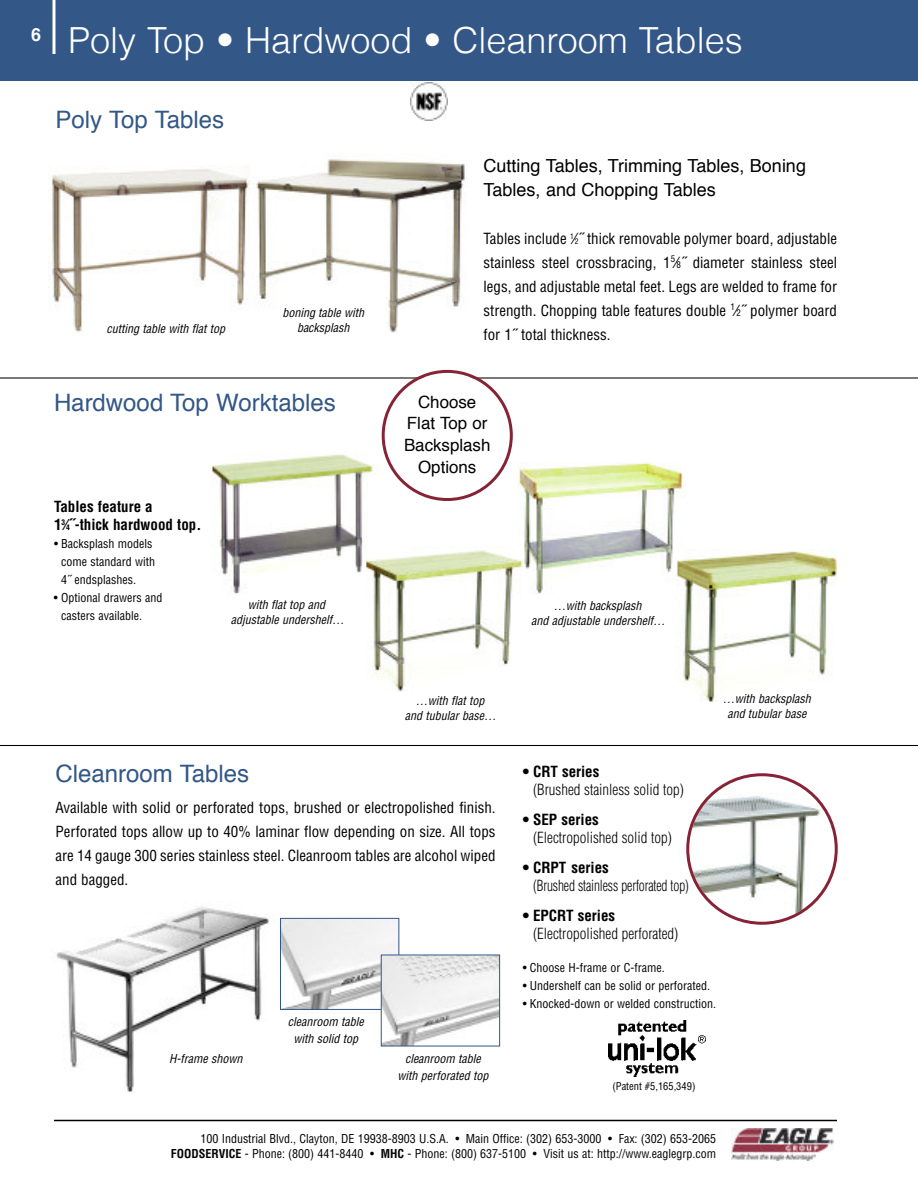
<style>
.page{position:relative;width:918px;height:1188px;background:#fff}
.page>*{position:absolute;margin:0;border:0;box-sizing:border-box;transform-origin:0 0}
.t1{font:300 36px "Helvetica";color:#fff}
.t2{font:24px "Helvetica";color:#335786}
.t3{font:18px/24px "Helvetica";color:#000}
.t4{font:16.95px/21.6px "Helvetica";color:#000;text-align:center}
.t5{font:condensed 15px/24px "Helvetica";color:#000;text-align:justify}
.t6{font:700 condensed 15px/18px "Helvetica";color:#000}
.t7{font:300 condensed 15px "Helvetica";color:#000}
.t8{font:300 condensed 15px "Helvetica";color:#000;scale:.9 1}
.t9{font:condensed 12px/18px "Helvetica";color:#000}
.t10{font:italic condensed 12px/15px "Helvetica";color:#000;text-align:center}
.t11{font:condensed 10.5px "Helvetica";color:#000}
.s1{font-size:7.5px}
.s2{font-size:9px}
.s3{font-weight:700}
</style>
<div class="page">
<img style="left:731px;top:1129px;width:103px;height:32px">
<hr style="left:54px;top:1120px;width:783px;height:1px;background:#000">
<div style="left:0;top:0;width:918px;height:81px;background:#335786"></div>
<img style="left:608px;top:1021px;width:97px;height:56px">
<svg style="left:52px;top:0;width:4px;height:54px"></svg>
<hr style="left:0;top:377px;width:918px;height:2px;background:#000">
<img style="left:211px;top:454px;width:164px;height:140px">
<img style="left:56px;top:906px;width:213px;height:186px">
<img style="left:517px;top:462px;width:166px;height:132px">
<img style="left:366px;top:547px;width:157px;height:145px">
<img style="left:256px;top:153px;width:209px;height:180px">
<img style="left:50px;top:169px;width:200px;height:163px">
<img style="left:677px;top:549px;width:160px;height:153px">
<img style="left:411px;top:83px;width:36px;height:37px">
<img style="left:282px;top:920px;width:115px;height:88px">
<div style="left:280px;top:918px;width:119px;height:92px;border:1px solid #335786"></div>
<svg style="left:382px;top:370px;width:131px;height:131px"></svg>
<svg style="left:686px;top:773px;width:152px;height:152px"></svg>
<hr style="left:0;top:745px;width:918px;height:1px;background:#000">
<img style="left:383px;top:957px;width:115px;height:87px">
<div style="left:381px;top:955px;width:119px;height:91px;border:1px solid #335786"></div>
<h1 class="t1" style="left:31px;top:25px;width:713px"><sup>6</sup> Poly Top • Hardwood • Cleanroom Tables</h1>
<h2 class="t2" style="left:56px;top:109px;width:170px">Poly Top Tables</h2>
<p class="t10" style="left:282px;top:306px;width:83px">boning table with</p>
<p class="t10" style="left:107px;top:321px;width:120px">cutting table with flat top</p>
<p class="t10" style="left:297px;top:321px;width:54px">backsplash</p>
<h2 class="t2" style="left:54px;top:392px;width:283px">Hardwood Top Worktables</h2>
<p class="t6" style="left:54px;top:498px;width:149px">Tables feature a<br>1<sup>3</sup>⁄<span class="s1">4</span>˝-thick hardwood top.</p>
<p class="t9" style="left:61px;top:535px;width:95px;text-indent:-7px">• Backsplash models come standard with<br>4˝ endsplashes.</p>
<p class="t9" style="left:61px;top:589px;width:103px;text-indent:-7px">• Optional drawers and casters available.</p>
<p class="t10" style="left:231px;top:597px;width:115px">with flat top and adjustable undershelf…</p>
<p class="t3" style="left:484px;top:155px;width:324px">Cutting Tables, Trimming Tables, Boning<br>Tables, and Chopping Tables</p>
<p class="t5" style="left:484px;top:227px;width:355px">Tables include <sup>1</sup>⁄<span class="s1">2</span>˝ thick removable polymer board, adjustable stainless steel crossbracing, 1<sup>5</sup>⁄<span class="s2">8</span>˝ diameter stainless steel legs, and adjustable metal feet. Legs are welded to frame for strength. Chopping table features double <sup>1</sup>⁄<span class="s2">2</span>˝ polymer board for 1˝ total thickness.</p>
<p class="t4" style="left:404px;top:392px;width:88px">Choose<br>Flat Top or<br>Backsplash<br>Options</p>
<p class="t10" style="left:405px;top:693px;width:93px">…with flat top<br>and tubular base…</p>
<p class="t10" style="left:531px;top:598px;width:135px">…with backsplash<br>and adjustable undershelf…</p>
<p class="t10" style="left:723px;top:692px;width:89px">…with backsplash and tubular base</p>
<h2 class="t2" style="left:56px;top:764px;width:195px">Cleanroom Tables</h2>
<p class="t5" style="left:55px;top:795px;width:442px">Available with solid or perforated tops, brushed or electropolished finish.<br>Perforated tops allow up to 40% laminar flow depending on size. All tops are 14 gauge 300 series stainless steel. Cleanroom tables are alcohol wiped and bagged.</p>
<p class="t10" style="left:169px;top:1051px;width:75px">H-frame shown</p>
<p class="t10" style="left:288px;top:1013px;width:77px;line-height:17.1px">cleanroom table with solid top</p>
<p class="t10" style="left:398px;top:1050px;width:92px;line-height:17.1px">cleanroom table with perforated top</p>
<p class="t6" style="left:523px;top:763px;width:78px">• CRT series</p>
<p class="t7" style="left:533px;top:781px;width:152px">(Brushed stainless solid top)</p>
<p class="t6" style="left:523px;top:811px;width:78px">• SEP series</p>
<p class="t7" style="left:533px;top:829px;width:140px">(Electropolished solid top)</p>
<p class="t6" style="left:523px;top:859px;width:88px">• CRPT series</p>
<p class="t8" style="left:533px;top:877px;width:175px">(Brushed stainless perforated top)</p>
<p class="t6" style="left:523px;top:907px;width:94px">• EPCRT series</p>
<p class="t7" style="left:533px;top:925px;width:147px">(Electropolished perforated)</p>
<p class="t9" style="left:523px;top:959px;width:143px">• Choose H-frame or C-frame.</p>
<p class="t9" style="left:523px;top:977px;width:189px">• Undershelf can be solid or perforated.</p>
<p class="t9" style="left:523px;top:995px;width:195px">• Knocked-down or welded construction.</p>
<p class="t11" style="left:612px;top:1080px;width:85px">(Patent #5,165,349)</p>
<p class="t9" style="left:171px;top:1131px;width:547px;line-height:15px;text-align:right">100 Industrial Blvd., Clayton, DE 19938-8903 U.S.A. • Main Office: (302) 653-3000 • Fax: (302) 653-2065<br><span class="s3">FOODSERVICE</span> - Phone: (800) 441-8440 • <span class="s3">MHC</span> - Phone: (800) 637-5100 • Visit us at: http://www.eaglegrp.com</p>
</div>
